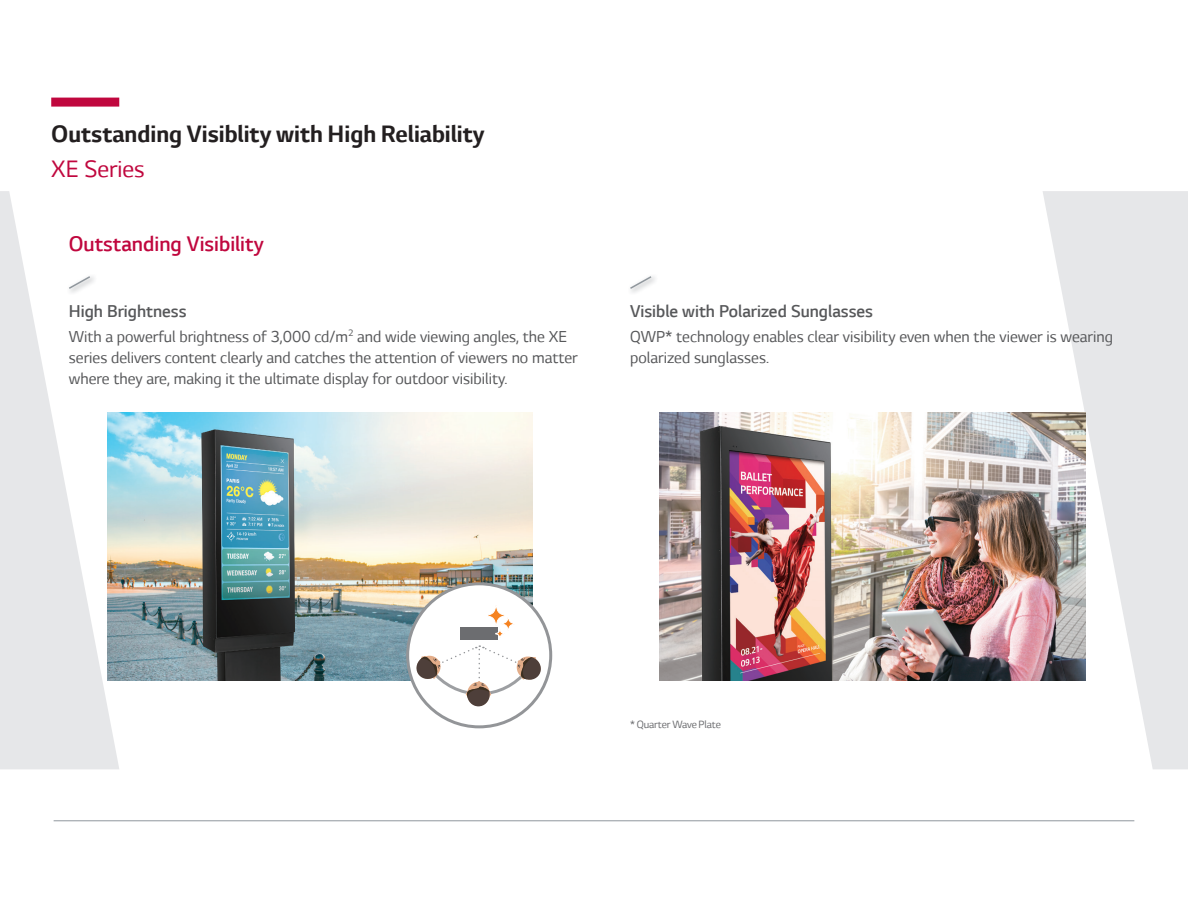
<style>
.page{position:relative;width:1188px;height:918px;background:#fff}
.page>*{position:absolute;margin:0;border:0;box-sizing:border-box;transform-origin:0 0}
.t1{font:700 27px "LG Smart";color:#231f20}
.t2{font:27px "LG Smart";color:#c0073e}
.t3{font:300 24px "LG Smart";color:#c0073e}
.t4{font:300 19.5px "LG Smart";color:#57585a}
.t5{font:18px/21px "LG Smart";color:#57585a}
.t6{font:12px "LG Smart";letter-spacing:-.01em;color:#6c6d70}
</style>
<div class="page">
<svg style="left:1043px;top:191px;width:145px;height:578px;fill:#e6e7e9"></svg>
<svg style="left:0;top:191px;width:119px;height:578px;fill:#e6e7e9"></svg>
<div style="left:51px;top:98px;width:68px;height:9px;background:#c0073e"></div>
<hr style="left:54px;top:820px;width:1080px;height:1px;background:#90979d">
<img style="left:67px;top:274px;width:30px;height:21px">
<svg style="left:67px;top:275px;width:25px;height:15px"></svg>
<svg style="left:629px;top:275px;width:24px;height:15px"></svg>
<img style="left:660px;top:412px;width:425px;height:268px">
<img style="left:107px;top:412px;width:425px;height:268px">
<div style="left:408px;top:584px;width:143px;height:143px;background:#fff;border-radius:50%"></div>
<div style="left:406px;top:582px;width:146px;height:146px;border:3px solid #939598;border-radius:50%"></div>
<svg style="left:415px;top:605px;width:127px;height:101px"></svg>
<h1 class="t1" style="left:51px;top:119px;width:435px">Outstanding Visiblity with High Reliability</h1>
<h1 class="t2" style="left:51px;top:154px;width:95px">XE Series</h1>
<h2 class="t3" style="left:69px;top:231px;width:196px">Outstanding Visibility</h2>
<p class="t4" style="left:69px;top:301px;width:119px">High Brightness</p>
<p class="t5" style="left:69px;top:326px;width:511px">With a powerful brightness of 3,000 cd/m<sup>2</sup> and wide viewing angles, the XE series delivers content clearly and catches the attention of viewers no matter where they are, making it the ultimate display for outdoor visibility.</p>
<p class="t4" style="left:630px;top:301px;width:244px">Visible with Polarized Sunglasses</p>
<p class="t5" style="left:630px;top:326px;width:484px">QWP* technology enables clear visibility even when the viewer is wearing polarized sunglasses.</p>
<p class="t6" style="left:630px;top:718px;width:92px">* Quarter Wave Plate</p>
</div>
